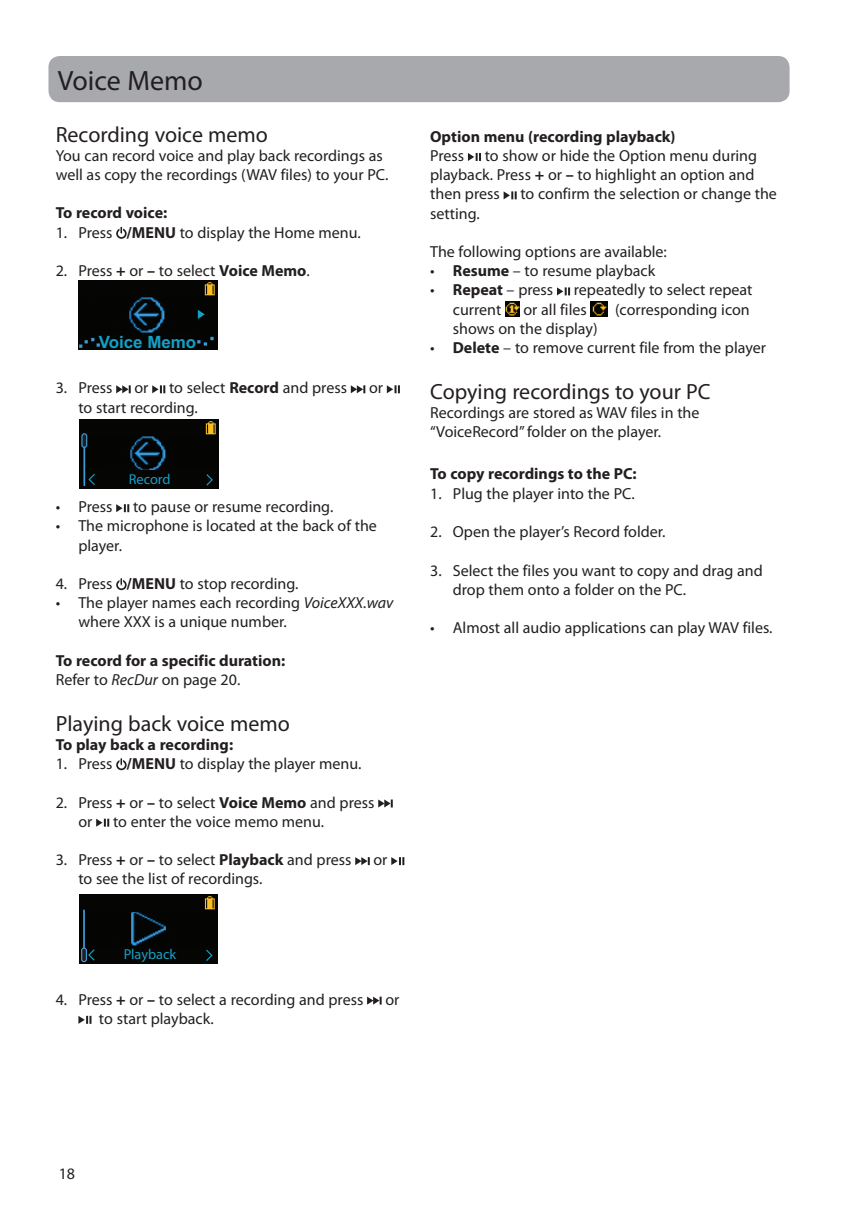
<style>
.page{position:relative;width:851px;height:1225px;background:#fff}
.page>*{position:absolute;margin:0;border:0;box-sizing:border-box;transform-origin:0 0}
.t1{font:28px "Myriad Pro";color:#231f20}
.t2{font:22px "Myriad Pro";color:#231f20}
.t3{font:700 17px "Arial";color:#13a0c6}
.t4{font:16px/19.2px "Myriad Pro";color:#231f20}
.t5{font:700 16px/19.2px "Myriad Pro";color:#231f20}
.t6{font:14.4px "Myriad";color:#13a0c6}
.s1{font-weight:700}
.s2{font-style:italic}
.s3{font-weight:400}
.s4{font-weight:400;font-style:italic}
</style>
<div class="page">
<div style="left:48px;top:56px;width:741px;height:46px;background:#a8a9ad;border-radius:11px"></div>
<div style="left:116px;top:228px;width:11px;height:11px;border:2px solid #231f20;border-radius:50%"></div>
<svg style="left:119px;top:226px;width:4px;height:8px"></svg>
<img style="left:78px;top:280px;width:139px;height:70px">
<div style="left:101px;top:335px;width:93px;height:15px;background:#050504"></div>
<div style="left:80px;top:281px;width:122px;height:16px;background:#050504"></div>
<svg style="left:198px;top:310px;width:7px;height:9px"></svg>
<svg style="left:116px;top:385px;width:15px;height:8px"></svg>
<svg style="left:152px;top:385px;width:13px;height:8px"></svg>
<svg style="left:351px;top:385px;width:14px;height:8px"></svg>
<svg style="left:387px;top:385px;width:13px;height:8px"></svg>
<img style="left:79px;top:419px;width:139px;height:69px">
<div style="left:81px;top:419px;width:122px;height:16px;background:#050504"></div>
<div style="left:80px;top:470px;width:138px;height:18px;background:#050504"></div>
<svg style="left:206px;top:474px;width:7px;height:12px"></svg>
<svg style="left:88px;top:474px;width:7px;height:11px"></svg>
<hr style="left:83px;top:435px;width:2px;height:50px;background:#3d9ad5">
<div style="left:82px;top:434px;width:5px;height:13px;background:#231f20;border-radius:2px"></div>
<div style="left:81px;top:433px;width:6px;height:15px;border:1px solid #3d9ad5;border-radius:2px"></div>
<svg style="left:116px;top:504px;width:13px;height:8px"></svg>
<div style="left:116px;top:580px;width:11px;height:10px;border:2px solid #231f20;border-radius:50%"></div>
<svg style="left:119px;top:578px;width:4px;height:8px"></svg>
<div style="left:116px;top:760px;width:11px;height:10px;border:2px solid #231f20;border-radius:50%"></div>
<svg style="left:119px;top:758px;width:4px;height:8px"></svg>
<svg style="left:378px;top:799px;width:15px;height:8px"></svg>
<svg style="left:96px;top:818px;width:13px;height:8px"></svg>
<svg style="left:355px;top:857px;width:15px;height:8px"></svg>
<svg style="left:391px;top:857px;width:13px;height:8px"></svg>
<img style="left:80px;top:894px;width:138px;height:70px">
<div style="left:80px;top:946px;width:137px;height:17px;background:#050504"></div>
<svg style="left:206px;top:949px;width:7px;height:12px"></svg>
<svg style="left:88px;top:949px;width:7px;height:12px"></svg>
<div style="left:80px;top:895px;width:123px;height:16px;background:#050504"></div>
<hr style="left:83px;top:910px;width:2px;height:50px;background:#3d9ad5">
<hr style="left:82px;top:948px;width:4px;height:13px;background:#231f20;border-radius:2px">
<div style="left:81px;top:947px;width:6px;height:15px;border:1px solid #3d9ad5;border-radius:2px"></div>
<svg style="left:367px;top:996px;width:14px;height:8px"></svg>
<svg style="left:78px;top:1015px;width:13px;height:8px"></svg>
<svg style="left:468px;top:153px;width:13px;height:8px"></svg>
<svg style="left:503px;top:191px;width:13px;height:8px"></svg>
<svg style="left:557px;top:287px;width:13px;height:8px"></svg>
<img style="left:505px;top:302px;width:14px;height:15px">
<img style="left:590px;top:302px;width:17px;height:15px">
<h1 class="t1" style="left:58px;top:70px;width:146px">Voice Memo</h1>
<h2 class="t2" style="left:56px;top:126px;width:214px">Recording voice memo</h2>
<p class="t4" style="left:56px;top:147px;width:334px">You can record voice and play back recordings as well as copy the recordings (WAV files) to your PC.</p>
<p class="t5" style="left:56px;top:205px;width:113px">To record voice:</p>
<p class="t4" style="left:56px;top:224px;width:306px">1. Press <span class="s1">/MENU</span> to display the Home menu.</p>
<p class="t4" style="left:56px;top:262px;width:255px">2. Press <span class="s1">+</span> or <span class="s1">–</span> to select <span class="s1">Voice Memo</span>.</p>
<p class="t3" style="left:99px;top:336px;width:99px">Voice Memo</p>
<p class="t4" style="left:56px;top:379px;width:58px">3. Press</p>
<p class="t4" style="left:134px;top:379px;width:16px">or</p>
<p class="t4" style="left:169px;top:379px;width:179px">to select <span class="s1">Record</span> and press</p>
<p class="t4" style="left:369px;top:379px;width:16px">or</p>
<p class="t4" style="left:78px;top:398px;width:121px">to start recording.</p>
<p class="t6" style="left:129px;top:473px;width:43px">Record</p>
<p class="t4" style="left:56px;top:498px;width:58px">• Press</p>
<p class="t4" style="left:133px;top:498px;width:202px">to pause or resume recording.</p>
<p class="t4" style="left:78px;top:517px;width:300px;text-indent:-23px">• The microphone is located at the back of the player.</p>
<p class="t4" style="left:56px;top:575px;width:244px">4. Press <span class="s1">/MENU</span> to stop recording.</p>
<p class="t4" style="left:78px;top:594px;width:316px;text-indent:-23px">• The player names each recording <span class="s2">VoiceXXX.wav </span>where XXX is a unique number.</p>
<p class="t5" style="left:56px;top:652px;width:231px">To record for a specific duration:<br><span class="s3">Refer to</span> <span class="s4">RecDur</span> <span class="s3">on page 20.</span></p>
<h2 class="t2" style="left:56px;top:715px;width:236px">Playing back voice memo</h2>
<p class="t5" style="left:56px;top:736px;width:179px">To play back a recording:</p>
<p class="t4" style="left:56px;top:755px;width:307px">1. Press <span class="s1">/MENU</span> to display the player menu.</p>
<p class="t4" style="left:78px;top:793px;width:297px;text-indent:-23px">2. Press <span class="s1">+</span> or <span class="s1">–</span> to select <span class="s1">Voice Memo</span> and press or</p>
<p class="t4" style="left:113px;top:812px;width:213px">to enter the voice memo menu.</p>
<p class="t4" style="left:56px;top:851px;width:297px">3. Press <span class="s1">+</span> or <span class="s1">–</span> to select <span class="s1">Playback</span> and press</p>
<p class="t4" style="left:373px;top:851px;width:16px">or</p>
<p class="t4" style="left:78px;top:870px;width:185px">to see the list of recordings.</p>
<p class="t6" style="left:124px;top:949px;width:54px">Playback</p>
<p class="t4" style="left:56px;top:990px;width:309px">4. Press <span class="s1">+</span> or <span class="s1">–</span> to select a recording and press</p>
<p class="t4" style="left:385px;top:990px;width:16px">or</p>
<p class="t4" style="left:99px;top:1010px;width:116px">to start playback.</p>
<p class="t5" style="left:430px;top:128px;width:247px">Option menu (recording playback)</p>
<p class="t4" style="left:430px;top:147px;width:36px">Press</p>
<p class="t4" style="left:430px;top:147px;width:328px;text-indent:55px">to show or hide the Option menu during playback. Press <span class="s1">+</span> or <span class="s1">–</span> to highlight an option and then press</p>
<p class="t4" style="left:520px;top:185px;width:258px">to confirm the selection or change the</p>
<p class="t4" style="left:430px;top:205px;width:51px">setting.</p>
<p class="t4" style="left:430px;top:243px;width:238px">The following options are available:</p>
<p class="t4" style="left:430px;top:262px;width:226px">• <span class="s1">Resume</span> – to resume playback</p>
<p class="t4" style="left:430px;top:281px;width:125px">• <span class="s1">Repeat</span> – press</p>
<p class="t4" style="left:573px;top:281px;width:180px">repeatedly to select repeat</p>
<p class="t4" style="left:453px;top:301px;width:50px">current</p>
<p class="t4" style="left:523px;top:301px;width:65px">or all files</p>
<p class="t4" style="left:615px;top:301px;width:136px">(corresponding icon</p>
<p class="t4" style="left:453px;top:320px;width:146px">shows on the display)</p>
<p class="t4" style="left:430px;top:339px;width:337px">• <span class="s1">Delete</span> – to remove current file from the player</p>
<h2 class="t2" style="left:430px;top:383px;width:282px">Copying recordings to your PC</h2>
<p class="t4" style="left:430px;top:404px;width:271px">Recordings are stored as WAV files in the “VoiceRecord” folder on the player.</p>
<p class="t5" style="left:430px;top:465px;width:208px">To copy recordings to the PC:</p>
<p class="t4" style="left:430px;top:485px;width:206px">1. Plug the player into the PC.</p>
<p class="t4" style="left:430px;top:523px;width:237px">2. Open the player’s Record folder.</p>
<p class="t4" style="left:453px;top:561px;width:311px;text-indent:-23px">3. Select the files you want to copy and drag and drop them onto a folder on the PC.</p>
<p class="t4" style="left:430px;top:619px;width:344px">• Almost all audio applications can play WAV files.</p>
<p class="t4" style="left:59px;top:1165px;width:18px">18</p>
</div>
